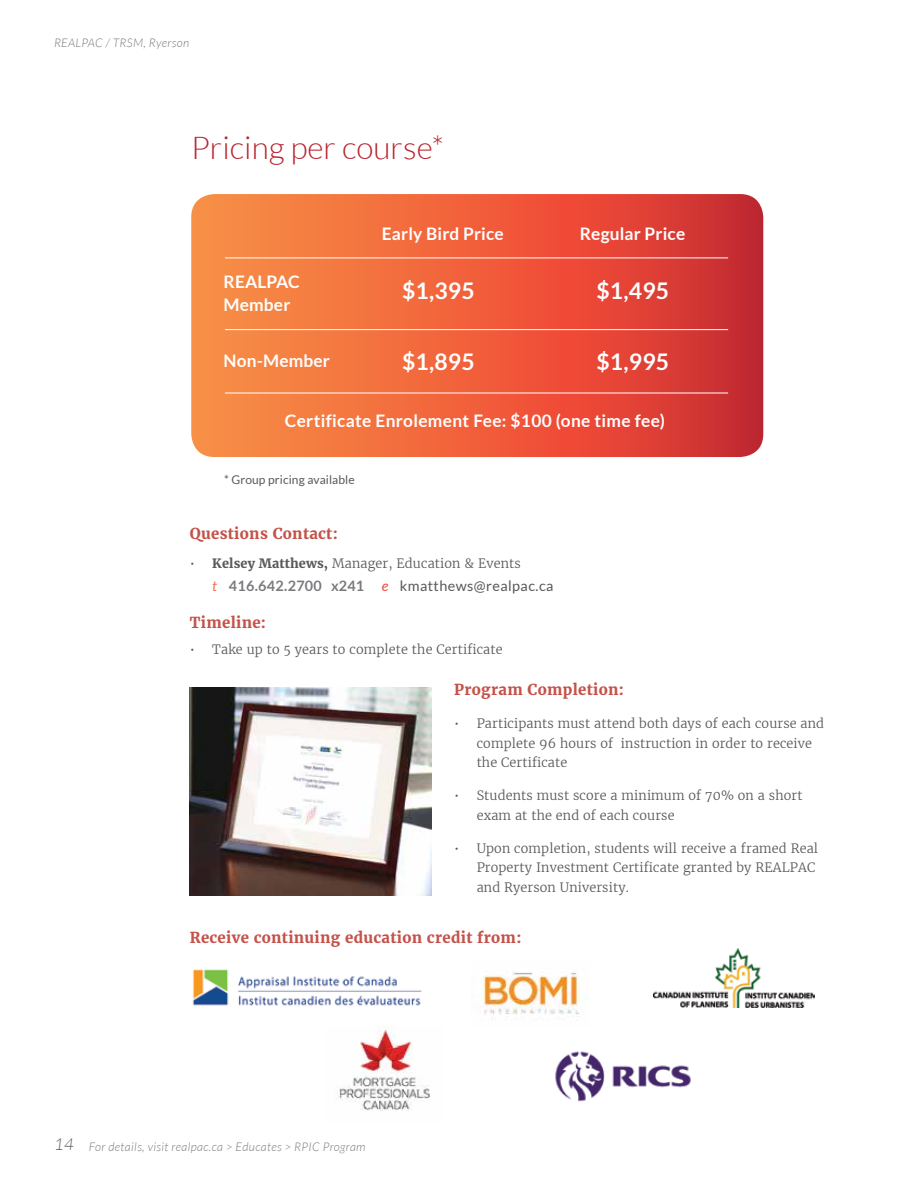
<style>
.page{position:relative;width:918px;height:1188px;background:#fff}
.page>*{position:absolute;margin:0;border:0;box-sizing:border-box;transform-origin:0 0}
.t1{font:300 31.5px "Lato";color:#b8232f}
.t2{font:700 22.95px "Lato";letter-spacing:.01em;color:#fff}
.t3{font:700 17.25px/23.1px "Lato";letter-spacing:.01em;color:#fff}
.t4{font:italic 300 16.5px "Lato";color:#58595b}
.t5{font:700 15px "Merriweather";letter-spacing:.02em;color:#c4524a}
.t6{font:14.4px "Lato";letter-spacing:.03em;color:#58595b}
.t7{font:300 12.75px/19.5px "Merriweather";letter-spacing:.01em;color:#58595b}
.t8{font:italic 300 12px "Lato";letter-spacing:.03em;color:#797a7d}
.t9{font:12px "Lato";letter-spacing:.01em;color:#58595b}
.s1{font-weight:700}
.s2{font-style:italic;color:#f37156}
.s3{font-weight:700;color:#797a7d}
.s4{font-style:italic;color:#f04937}
</style>
<div class="page">
<svg style="left:191px;top:194px;width:572px;height:263px;background:#ea5e3c"></svg>
<img style="left:192px;top:969px;width:230px;height:37px">
<img style="left:654px;top:948px;width:160px;height:59px">
<img style="left:482px;top:972px;width:107px;height:48px">
<img style="left:337px;top:1029px;width:93px;height:82px">
<img style="left:555px;top:1051px;width:136px;height:51px">
<hr style="left:225px;top:393px;width:503px;height:1px;background:#fff">
<hr style="left:225px;top:329px;width:503px;height:1px;background:#fff">
<hr style="left:225px;top:258px;width:503px;height:1px;background:#fff">
<img style="left:190px;top:688px;width:242px;height:207px">
<p class="t8" style="left:54px;top:37px;width:137px">REALPAC / TRSM, Ryerson</p>
<h1 class="t1" style="left:191px;top:131px;width:254px">Pricing per course*</h1>
<h3 class="t3" style="left:224px;top:270px;width:78px">REALPAC<br>Member</h3>
<h3 class="t3" style="left:224px;top:349px;width:108px">Non-Member</h3>
<h3 class="t3" style="left:382px;top:221px;width:123px">Early Bird Price</h3>
<h3 class="t3" style="left:580px;top:221px;width:107px">Regular Price</h3>
<h2 class="t2" style="left:402px;top:277px;width:74px">$1,395</h2>
<h2 class="t2" style="left:596px;top:277px;width:74px">$1,495</h2>
<h2 class="t2" style="left:402px;top:348px;width:74px">$1,895</h2>
<h2 class="t2" style="left:596px;top:348px;width:74px">$1,995</h2>
<h3 class="t3" style="left:285px;top:409px;width:382px">Certificate Enrolement Fee: $100 (one time fee)</h3>
<p class="t9" style="left:224px;top:473px;width:132px">* Group pricing available</p>
<p class="t5" style="left:190px;top:523px;width:150px">Questions Contact:</p>
<p class="t7" style="left:190px;top:554px;width:333px">• <span class="s1">Kelsey Matthews,</span> Manager, Education &amp; Events</p>
<p class="t6" style="left:212px;top:577px;width:343px"><span class="s2">t</span> <span class="s3">416.642.2700 x241</span> <span class="s4">e</span> kmatthews@realpac.ca</p>
<p class="t5" style="left:190px;top:613px;width:78px">Timeline:</p>
<p class="t7" style="left:190px;top:640px;width:314px">• Take up to 5 years to complete the Certificate</p>
<p class="t5" style="left:454px;top:680px;width:171px">Program Completion:</p>
<p class="t7" style="left:477px;top:714px;width:349px;text-indent:-23px">• Participants must attend both days of each course and complete 96 hours of instruction in order to receive the Certificate</p>
<p class="t7" style="left:477px;top:786px;width:327px;text-indent:-23px">• Students must score a minimum of 70% on a short exam at the end of each course</p>
<p class="t7" style="left:477px;top:838px;width:343px;text-indent:-23px">• Upon completion, students will receive a framed Real<br>Property Investment Certificate granted by REALPAC and Ryerson University.</p>
<p class="t5" style="left:190px;top:928px;width:333px">Receive continuing education credit from:</p>
<p class="t4" style="left:54px;top:1135px;width:21px">14</p>
<p class="t8" style="left:89px;top:1140px;width:278px">For details, visit realpac.ca &gt; Educates &gt; RPIC Program</p>
</div>
